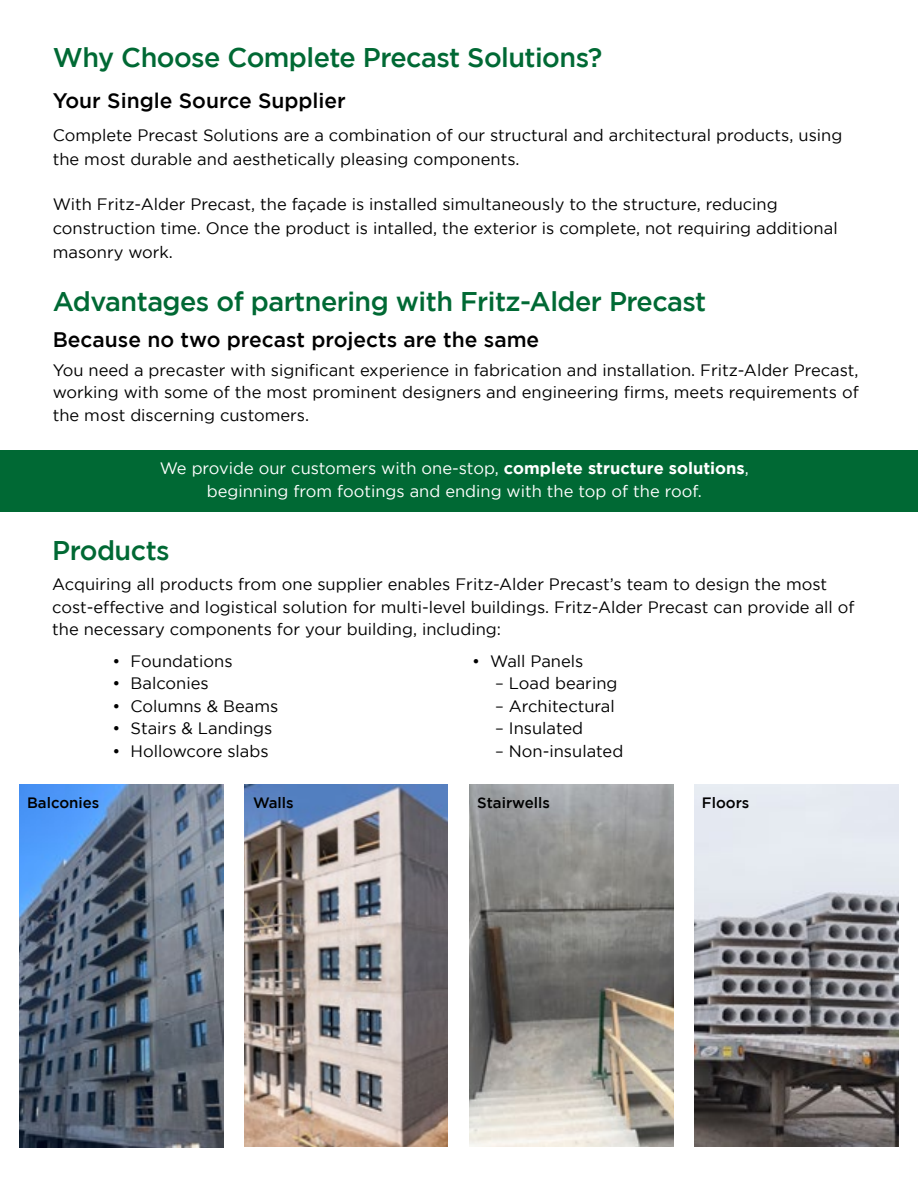
<style>
.page{position:relative;width:918px;height:1188px;background:#fff}
.page>*{position:absolute;margin:0;border:0;box-sizing:border-box;transform-origin:0 0}
.t1{font:500 27px "Gotham";letter-spacing:-.02em;color:#006934}
.t2{font:500 21px "Gotham";color:#000}
.t3{font:16.5px/22.5px "Gotham";color:#000}
.t4{font:16.5px/22.5px "Gotham";color:#fff;text-align:center}
.t5{font:500 15px "Gotham";color:#000}
.s1{font-weight:700}
</style>
<div class="page">
<div style="left:0;top:451px;width:918px;height:61px;background:#006934"></div>
<img style="left:695px;top:785px;width:204px;height:361px">
<img style="left:19px;top:785px;width:204px;height:362px">
<img style="left:470px;top:785px;width:203px;height:362px">
<img style="left:244px;top:785px;width:204px;height:361px">
<h1 class="t1" style="left:53px;top:42px;width:551px">Why Choose Complete Precast Solutions?</h1>
<p class="t2" style="left:53px;top:89px;width:295px">Your Single Source Supplier</p>
<p class="t3" style="left:53px;top:123px;width:791px;line-height:24px">Complete Precast Solutions are a combination of our structural and architectural products, using the most durable and aesthetically pleasing components.</p>
<p class="t3" style="left:53px;top:192px;width:786px;line-height:24px">With Fritz-Alder Precast, the façade is installed simultaneously to the structure, reducing construction time. Once the product is intalled, the exterior is complete, not requiring additional masonry work.</p>
<h1 class="t1" style="left:53px;top:286px;width:655px">Advantages of partnering with Fritz-Alder Precast</h1>
<p class="t2" style="left:53px;top:327px;width:488px">Because no two precast projects are the same</p>
<p class="t3" style="left:53px;top:358px;width:807px;text-align:justify">You need a precaster with significant experience in fabrication and installation. Fritz-Alder Precast, working with some of the most prominent designers and engineering firms, meets requirements of the most discerning customers.</p>
<p class="t4" style="left:160px;top:457px;width:590px">We provide our customers with one-stop, <span class="s1">complete structure solutions</span>, beginning from footings and ending with the top of the roof.</p>
<h1 class="t1" style="left:52px;top:535px;width:119px">Products</h1>
<p class="t3" style="left:52px;top:573px;width:804px">Acquiring all products from one supplier enables Fritz-Alder Precast’s team to design the most cost-effective and logistical solution for multi-level buildings. Fritz-Alder Precast can provide all of the necessary components for your building, including:</p>
<p class="t3" style="left:113px;top:650px;width:122px">• Foundations</p>
<p class="t3" style="left:113px;top:672px;width:98px">• Balconies</p>
<p class="t3" style="left:113px;top:695px;width:167px">• Columns &amp; Beams</p>
<p class="t3" style="left:113px;top:717px;width:161px">• Stairs &amp; Landings</p>
<p class="t3" style="left:113px;top:740px;width:158px">• Hollowcore slabs</p>
<p class="t3" style="left:472px;top:650px;width:113px">• Wall Panels</p>
<p class="t3" style="left:495px;top:672px;width:124px">– Load bearing</p>
<p class="t3" style="left:495px;top:695px;width:121px">– Architectural</p>
<p class="t3" style="left:495px;top:717px;width:89px">– Insulated</p>
<p class="t3" style="left:495px;top:740px;width:130px">– Non-insulated</p>
<p class="t5" style="left:27px;top:794px;width:74px">Balconies</p>
<p class="t5" style="left:253px;top:794px;width:42px">Walls</p>
<p class="t5" style="left:477px;top:795px;width:74px">Stairwells</p>
<p class="t5" style="left:702px;top:795px;width:49px">Floors</p>
</div>
